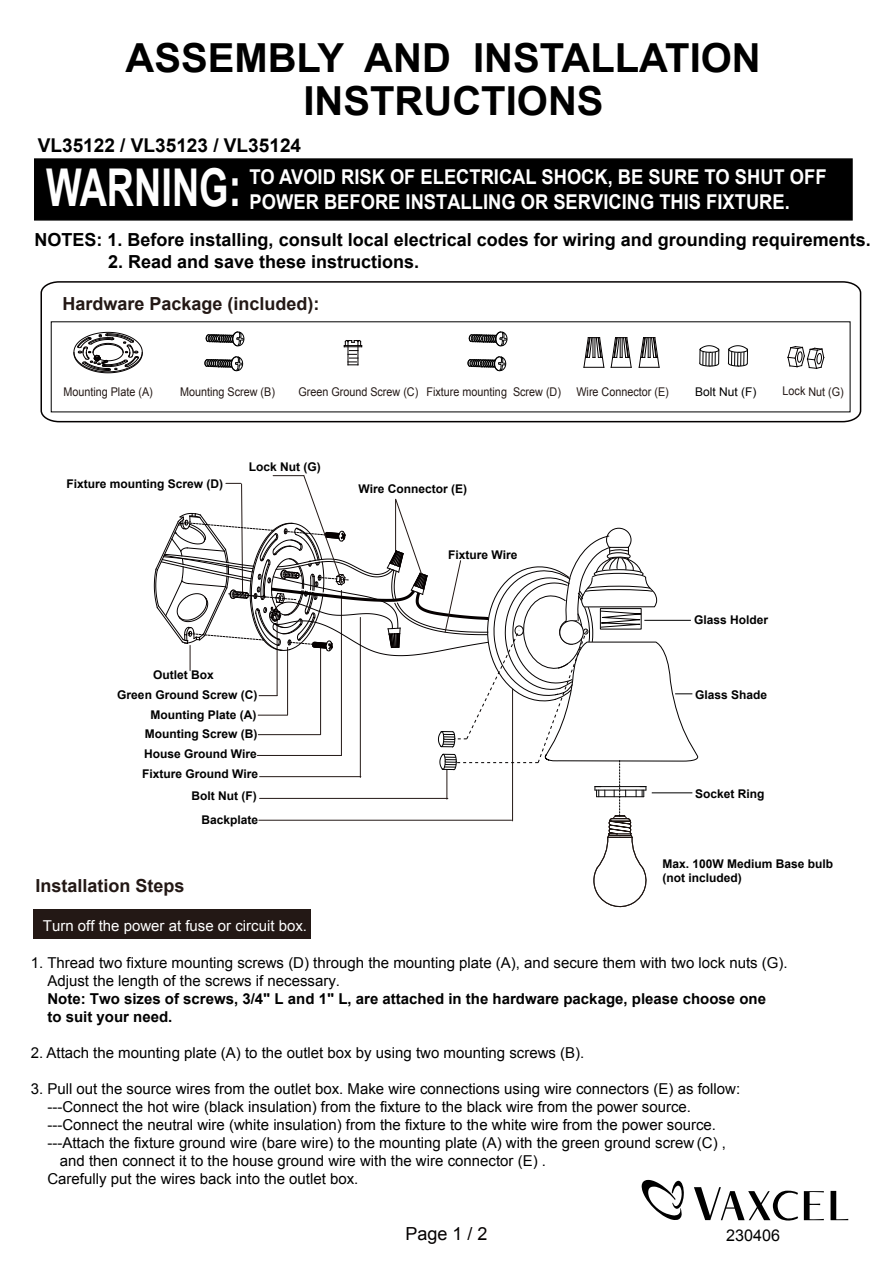
<style>
.page{position:relative;width:893px;height:1263px;background:#fff}
.page>*{position:absolute;margin:0;border:0;box-sizing:border-box;transform-origin:0 0}
.t1{font:700 52.2px "Arial";color:#fff;scale:.72 1}
.t2{font:700 40.05px/42.6px "Arial";color:#000;text-align:center}
.t3{font:700 20.4px/24.6px "Arial";color:#fff;scale:.9 1}
.t4{font:700 19.05px "Arial";color:#000}
.t5{font:700 18px "Arial";color:#000}
.t6{font:700 18px "Arial";color:#231815}
.t7{font:18px "Arial";color:#040000}
.t8{font:16.2px "Arial";color:#000}
.t9{font:15px/18px "Arial";color:#000}
.t10{font:700 15px/18px "Arial";color:#000}
.t11{font:15px "Arial";color:#fff}
.t12{font:700 12px/20.4px "Arial";color:#000}
.t13{font:12px "Arial";color:#231815;scale:.9 1}
.t14{font:12px "Arial";color:#000}
</style>
<div class="page">
<div style="left:34px;top:158px;width:819px;height:63px;background:#000;border:2px solid #000"></div>
<svg style="left:830px;top:1191px;width:18px;height:29px"></svg>
<svg style="left:694px;top:1187px;width:104px;height:34px"></svg>
<svg style="left:804px;top:1191px;width:20px;height:29px"></svg>
<svg style="left:641px;top:1180px;width:43px;height:40px"></svg>
<svg style="left:154px;top:475px;width:545px;height:433px"></svg>
<svg style="left:40px;top:281px;width:822px;height:142px"></svg>
<svg style="left:639px;top:337px;width:20px;height:31px"></svg>
<svg style="left:611px;top:337px;width:21px;height:31px"></svg>
<svg style="left:583px;top:337px;width:21px;height:31px"></svg>
<svg style="left:344px;top:340px;width:18px;height:26px"></svg>
<svg style="left:787px;top:346px;width:37px;height:23px"></svg>
<svg style="left:74px;top:332px;width:69px;height:41px"></svg>
<svg style="left:206px;top:331px;width:38px;height:16px"></svg>
<svg style="left:204px;top:356px;width:39px;height:15px"></svg>
<svg style="left:469px;top:331px;width:38px;height:16px"></svg>
<svg style="left:468px;top:356px;width:38px;height:15px"></svg>
<div style="left:33px;top:909px;width:278px;height:29px;background:#231815"></div>
<h2 class="t2" style="left:125px;top:38px;width:637px">ASSEMBLY AND INSTALLATION<br>INSTRUCTIONS</h2>
<p class="t4" style="left:38px;top:133px;width:265px">VL35122 / VL35123 / VL35124</p>
<h1 class="t1" style="left:46px;top:154px;width:273px">WARNING:</h1>
<h3 class="t3" style="left:250px;top:165px;width:643px">TO AVOID RISK OF ELECTRICAL SHOCK, BE SURE TO SHUT OFF<br>POWER BEFORE INSTALLING OR SERVICING THIS FIXTURE.</h3>
<p class="t5" style="left:35px;top:228px;width:838px">NOTES: 1. Before installing, consult local electrical codes for wiring and grounding requirements.</p>
<p class="t5" style="left:108px;top:250px;width:313px">2. Read and save these instructions.</p>
<p class="t6" style="left:62px;top:291px;width:259px">Hardware Package (included):</p>
<p class="t13" style="left:63px;top:384px;width:101px">Mounting Plate (A)</p>
<p class="t13" style="left:180px;top:384px;width:107px">Mounting Screw (B)</p>
<p class="t13" style="left:298px;top:384px;width:293px">Green Ground Screw (C) Fixture mounting Screw (D)</p>
<p class="t13" style="left:576px;top:384px;width:104px">Wire Connector (E)</p>
<p class="t13" style="left:783px;top:384px;width:70px">Lock Nut (G)</p>
<p class="t14" style="left:695px;top:384px;width:63px">Bolt Nut (F)</p>
<p class="t12" style="left:66px;top:474px;width:158px">Fixture mounting Screw (D)</p>
<p class="t12" style="left:249px;top:457px;width:73px">Lock Nut (G)</p>
<p class="t12" style="left:358px;top:479px;width:110px">Wire Connector (E)</p>
<p class="t12" style="left:448px;top:545px;width:71px">Fixture Wire</p>
<p class="t12" style="left:153px;top:665px;width:62px">Outlet Box</p>
<p class="t12" style="left:117px;top:685px;width:142px">Green Ground Screw (C)</p>
<p class="t12" style="left:151px;top:705px;width:107px">Mounting Plate (A)</p>
<p class="t12" style="left:145px;top:724px;width:114px">Mounting Screw (B)</p>
<p class="t12" style="left:142px;top:744px;width:118px">House Ground Wire<br>Fixture Ground Wire</p>
<p class="t12" style="left:191px;top:784px;width:68px;line-height:23.7px;text-align:right">Bolt Nut (F)<br>Backplate</p>
<p class="t6" style="left:36px;top:874px;width:151px">Installation Steps</p>
<p class="t11" style="left:43px;top:916px;width:266px">Turn off the power at fuse or circuit box.</p>
<p class="t12" style="left:694px;top:610px;width:76px">Glass Holder</p>
<p class="t12" style="left:695px;top:685px;width:74px">Glass Shade</p>
<p class="t12" style="left:695px;top:784px;width:71px">Socket Ring</p>
<p class="t12" style="left:662px;top:856px;width:172px;line-height:14.4px">Max. 100W Medium Base bulb (not included)</p>
<p class="t9" style="left:47px;top:954px;width:742px;text-indent:-17px">1. Thread two fixture mounting screws (D) through the mounting plate (A), and secure them with two lock nuts (G).<br>Adjust the length of the screws if necessary.</p>
<p class="t10" style="left:47px;top:990px;width:720px">Note: Two sizes of screws, 3/4" L and 1" L, are attached in the hardware package, please choose one to suit your need.</p>
<p class="t9" style="left:31px;top:1044px;width:555px">2. Attach the mounting plate (A) to the outlet box by using two mounting screws (B).</p>
<p class="t9" style="left:31px;top:1080px;width:711px">3. Pull out the source wires from the outlet box. Make wire connections using wire connectors (E) as follow:</p>
<p class="t9" style="left:47px;top:1098px;width:645px">---Connect the hot wire (black insulation) from the fixture to the black wire from the power source.</p>
<p class="t9" style="left:47px;top:1116px;width:670px">---Connect the neutral wire (white insulation) from the fixture to the white wire from the power source.</p>
<p class="t9" style="left:47px;top:1134px;width:680px">---Attach the fixture ground wire (bare wire) to the mounting plate (A) with the green ground screw (C) ,</p>
<p class="t9" style="left:60px;top:1152px;width:488px">and then connect it to the house ground wire with the wire connector (E) .</p>
<p class="t9" style="left:47px;top:1170px;width:312px">Carefully put the wires back into the outlet box.</p>
<p class="t7" style="left:405px;top:1221px;width:84px">Page 1 / 2</p>
<p class="t8" style="left:726px;top:1225px;width:55px">230406</p>
</div>
